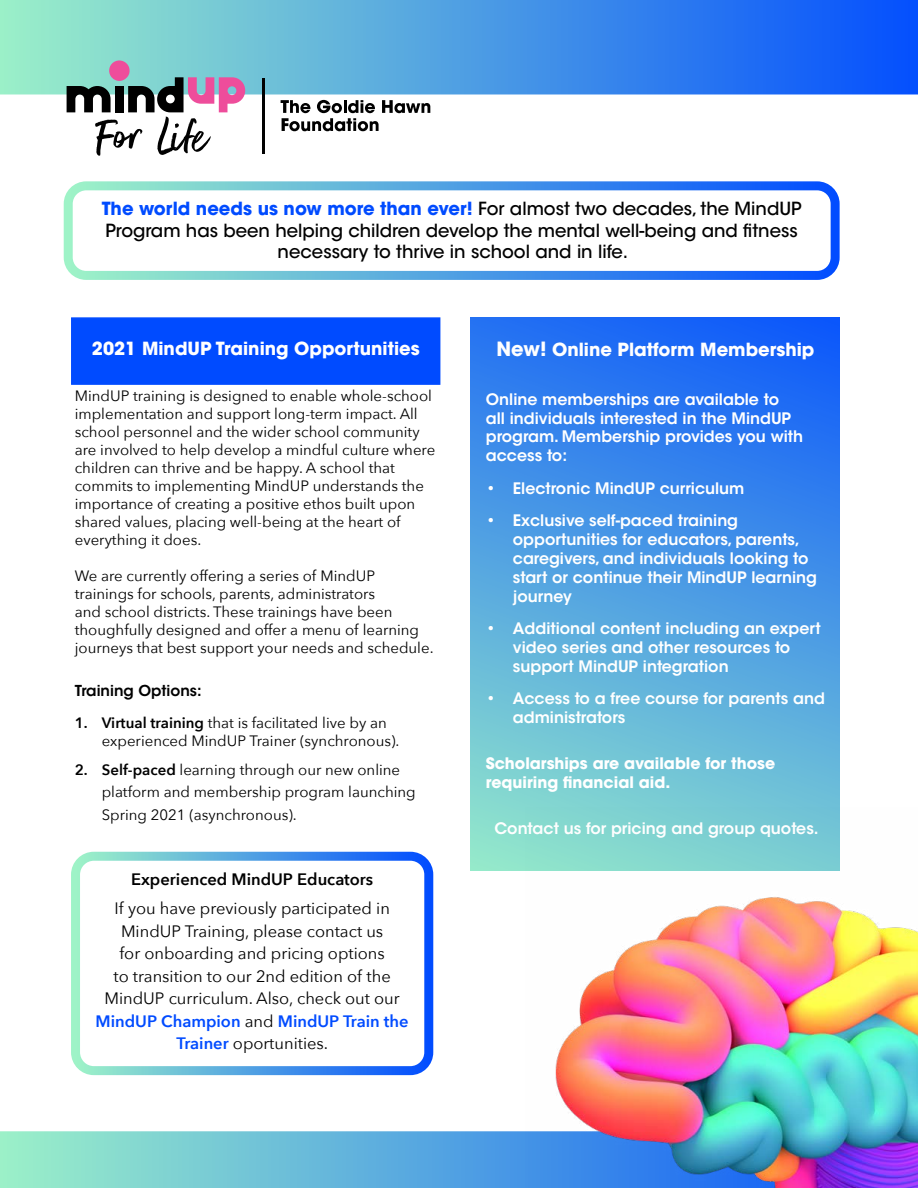
<style>
.page{position:relative;width:918px;height:1188px;background:#fff}
.page>*{position:absolute;margin:0;border:0;box-sizing:border-box;transform-origin:0 0}
.t1{font:500 18px/21.6px "ITC Avant Garde Std";color:#000;text-align:center}
.t2{font:700 18px "ITC Avant Garde Std";color:#fff}
.t3{font:16.5px/22.5px "Avenir Next";color:#000;text-align:center}
.t4{font:600 16.5px "Avenir Next";color:#000}
.t5{font:600 15.75px/18.9px "ITC Avant Garde Std";color:#fff}
.t6{font:700 15.75px/18.9px "ITC Avant Garde Std";color:#fff}
.t7{font:15px/18px "Avenir Next";color:#000}
.t8{font:600 15px "ITC Avant Garde Std";color:#000}
.s1{font-weight:700;color:#004bff}
.s2{font-weight:600}
.s3{font-weight:600;color:#004bff}
.s4{font-size:19.5px}
</style>
<div class="page">
<svg style="left:0;top:1131px;width:526px;height:57px;background:#70c2d7"></svg>
<div style="left:64px;top:181px;width:776px;height:99px;border:9px solid #fff;border-radius:18px"></div>
<div style="left:71px;top:317px;width:369px;height:68px;background:#004bff;border:2px solid #004bff"></div>
<svg style="left:0;top:0;width:918px;height:94px;background:#4d9de3"></svg>
<hr style="left:263px;top:78px;width:2px;height:75px;background:#010101">
<svg style="left:281px;top:100px;width:149px;height:31px"></svg>
<div style="left:109px;top:60px;width:21px;height:21px;background:#ee4d9b;border-radius:50%"></div>
<svg style="left:67px;top:77px;width:178px;height:79px"></svg>
<svg style="left:470px;top:317px;width:370px;height:554px;background:#4a9ae4"></svg>
<div style="left:71px;top:852px;width:362px;height:223px;border:9px solid #fff;border-radius:18px"></div>
<img style="left:526px;top:808px;width:392px;height:380px">
<p class="t1" style="left:102px;top:198px;width:701px"><span class="s1">The world needs us now more than ever!</span> For almost two decades, the MindUP<br>Program has been helping children develop the mental well-being and fitness necessary to thrive in school and in life.</p>
<p class="t2" style="left:92px;top:337px;width:329px">2021 MindUP Training Opportunities</p>
<p class="t7" style="left:75px;top:386px;width:362px">MindUP training is designed to enable whole-school implementation and support long-term impact. All school personnel and the wider school community are involved to help develop a mindful culture where children can thrive and be happy. A school that commits to implementing MindUP understands the importance of creating a positive ethos built upon shared values, placing well-being at the heart of everything it does.</p>
<p class="t7" style="left:75px;top:566px;width:360px">We are currently offering a series of MindUP trainings for schools, parents, administrators<br>and school districts. These trainings have been thoughfully designed and offer a menu of learning journeys that best support your needs and schedule.</p>
<p class="t8" style="left:75px;top:681px;width:128px">Training Options:</p>
<p class="t7" style="left:102px;top:713px;width:299px;text-indent:-27px"><span class="s2">1. Virtual training</span> that is facilitated live by an experienced MindUP Trainer (synchronous).</p>
<p class="t7" style="left:102px;top:758px;width:315px;line-height:22.5px;text-indent:-27px"><span class="s2">2. Self-paced</span> learning through our new online platform and membership program launching<br>Spring 2021 (asynchronous).</p>
<p class="t4" style="left:131px;top:865px;width:244px">Experienced MindUP Educators</p>
<p class="t3" style="left:96px;top:897px;width:315px">If you have previously participated in MindUP Training, please contact us<br>for onboarding and pricing options<br>to transition to our 2nd edition of the MindUP curriculum. Also, check out our <span class="s3">MindUP Champion</span> and <span class="s3">MindUP Train the Trainer</span> oportunities.</p>
<p class="t2" style="left:496px;top:337px;width:320px"><span class="s4">New!</span> Online Platform Membership</p>
<p class="t5" style="left:486px;top:389px;width:319px">Online memberships are available to<br>all individuals interested in the MindUP program. Membership provides you with access to:</p>
<p class="t5" style="left:486px;top:479px;width:260px">• Electronic MindUP curriculum</p>
<p class="t5" style="left:513px;top:511px;width:306px;text-indent:-27px">• Exclusive self-paced training opportunities for educators, parents, caregivers, and individuals looking to start or continue their MindUP learning journey</p>
<p class="t5" style="left:513px;top:619px;width:309px;text-indent:-27px">• Additional content including an expert video series and other resources to support MindUP integration</p>
<p class="t5" style="left:513px;top:689px;width:314px;text-indent:-27px">• Access to a free course for parents and administrators</p>
<p class="t6" style="left:486px;top:754px;width:291px">Scholarships are available for those requiring financial aid.</p>
<p class="t5" style="left:494px;top:819px;width:326px">Contact us for pricing and group quotes.</p>
</div>
